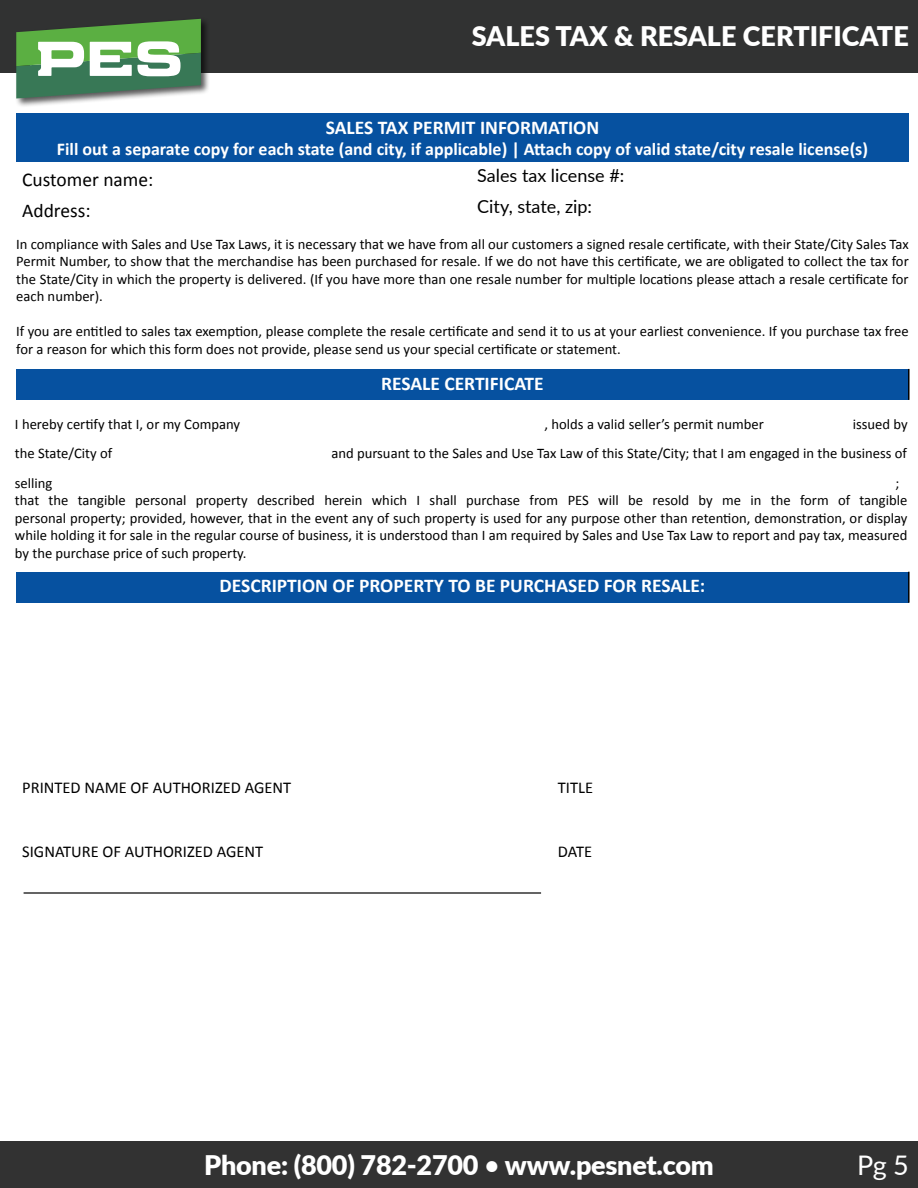
<style>
.page{position:relative;width:918px;height:1188px;background:#fff}
.page>*{position:absolute;margin:0;border:0;box-sizing:border-box;transform-origin:0 0}
.t1{font:900 27px "Lato";letter-spacing:-.01em;color:#fff}
.t2{font:27px "Lato";color:#fff}
.t3{font:700 19.5px "Calibri";color:#fff}
.t4{font:19.5px "Calibri";color:#000}
.t5{font:700 18px "Calibri";color:#fff}
.t6{font:18px "Lato";color:#000}
.t7{font:16.5px "Calibri";color:#000}
.t8{font:14.7px/17.5px "Calibri";color:#000}
.s1{font-weight:600}
</style>
<div class="page">
<div style="left:0;top:0;width:918px;height:72px;background:#313232"></div>
<div style="left:14px;top:17px;width:196px;height:91px;background:#000;opacity:.65"></div>
<svg style="left:16px;top:19px;width:185px;height:80px"></svg>
<div style="left:0;top:1142px;width:918px;height:46px;background:#323232"></div>
<div style="left:16px;top:113px;width:893px;height:48px;background:#0651a0"></div>
<div style="left:16px;top:369px;width:893px;height:31px;background:#0651a0"></div>
<hr style="left:908px;top:369px;width:2px;height:31px;background:#000">
<div style="left:16px;top:572px;width:893px;height:31px;background:#0651a0"></div>
<hr style="left:908px;top:572px;width:2px;height:31px;background:#000">
<hr style="left:24px;top:892px;width:517px;height:2px;background:#323232">
<h1 class="t1" style="left:472px;top:16px;width:439px">SALES TAX &amp; RESALE CERTIFICATE</h1>
<h2 class="t3" style="left:326px;top:115px;width:275px">SALES TAX PERMIT INFORMATION</h2>
<p class="t5" style="left:57px;top:138px;width:813px">Fill out a separate copy for each state (and city, if applicable) | Attach copy of valid state/city resale license(s)</p>
<h2 class="t4" style="left:22px;top:168px;width:133px">Customer name:</h2>
<p class="t6" style="left:477px;top:162px;width:149px">Sales tax license #:</p>
<h2 class="t4" style="left:22px;top:199px;width:70px">Address:</h2>
<p class="t6" style="left:477px;top:193px;width:116px">City, state, zip:</p>
<p class="t8" style="left:16px;top:234px;width:894px;text-align:justify">In compliance with Sales and Use Tax Laws, it is necessary that we have from all our customers a signed resale certificate, with their State/City Sales Tax Permit Number, to show that the merchandise has been purchased for resale. If we do not have this certificate, we are obligated to collect the tax for the State/City in which the property is delivered. (If you have more than one resale number for multiple locations please attach a resale certificate for each number).</p>
<p class="t8" style="left:16px;top:322px;width:894px">If you are entitled to sales tax exemption, please complete the resale certificate and send it to us at your earliest convenience. If you purchase tax free for a reason for which this form does not provide, please send us your special certificate or statement.</p>
<h2 class="t3" style="left:381px;top:371px;width:164px">RESALE CERTIFICATE</h2>
<p class="t8" style="left:15px;top:415px;width:227px">I hereby certify that I, or my Company</p>
<p class="t8" style="left:544px;top:415px;width:221px">, holds a valid seller’s permit number</p>
<p class="t8" style="left:853px;top:415px;width:57px">issued by</p>
<p class="t8" style="left:15px;top:443px;width:99px">the State/City of</p>
<p class="t8" style="left:331px;top:443px;width:577px">and pursuant to the Sales and Use Tax Law of this State/City; that I am engaged in the business of</p>
<p class="t8" style="left:15px;top:473px;width:39px">selling</p>
<p class="t8" style="left:15px;top:473px;width:894px;text-indent:880px">; that the tangible personal property described herein which I shall purchase from PES will be resold by me in the form of tangible personal property; provided, however, that in the event any of such property is used for any purpose other than retention, demonstration, or display while holding it for sale in the regular course of business, it is understood than I am required by Sales and Use Tax Law to report and pay tax, measured by the purchase price of such property.</p>
<h2 class="t3" style="left:220px;top:573px;width:487px">DESCRIPTION OF PROPERTY TO BE PURCHASED FOR RESALE:</h2>
<p class="t7" style="left:22px;top:777px;width:271px">PRINTED NAME OF AUTHORIZED AGENT</p>
<p class="t7" style="left:558px;top:777px;width:37px">TITLE</p>
<p class="t7" style="left:22px;top:841px;width:243px">SIGNATURE OF AUTHORIZED AGENT</p>
<p class="t7" style="left:558px;top:841px;width:36px">DATE</p>
<h1 class="t1" style="left:204px;top:1144px;width:511px">Phone: (800) 782-2700 <span class="s1">•</span> www.pesnet.com</h1>
<h1 class="t2" style="left:857px;top:1145px;width:53px">Pg 5</h1>
</div>
